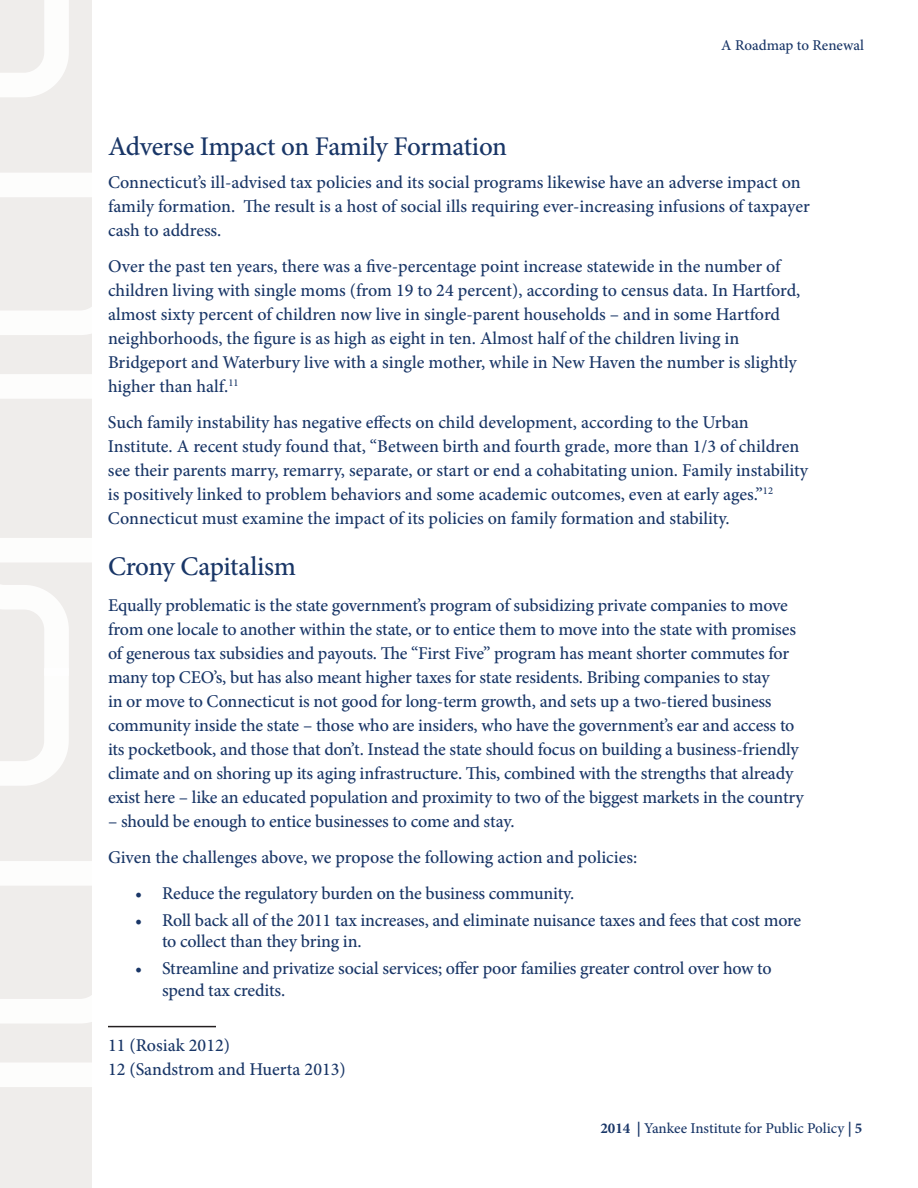
<style>
.page{position:relative;width:918px;height:1188px;background:#fff}
.page>*{position:absolute;margin:0;border:0;box-sizing:border-box;transform-origin:0 0}
.t1{font:500 27px "Minion Pro";letter-spacing:-.015em;color:#193667}
.t2{font:500 18px/24px "Minion Pro";letter-spacing:-.01em;color:#193667}
.t3{font:500 15px "Minion Pro";color:#193667}
.s1{font-weight:700}
</style>
<div class="page">
<hr style="left:108px;top:1026px;width:108px;height:1px;background:#231f20">
<svg style="left:0;top:0;width:92px;height:1188px"></svg>
<p class="t3" style="left:721px;top:35px;width:144px">A Roadmap to Renewal</p>
<h1 class="t1" style="left:108px;top:128px;width:401px">Adverse Impact on Family Formation</h1>
<p class="t2" style="left:108px;top:170px;width:703px">Connecticut’s ill-advised tax policies and its social programs likewise have an adverse impact on family formation. The result is a host of social ills requiring ever-increasing infusions of taxpayer cash to address.</p>
<p class="t2" style="left:108px;top:254px;width:694px">Over the past ten years, there was a five-percentage point increase statewide in the number of children living with single moms (from 19 to 24 percent), according to census data. In Hartford, almost sixty percent of children now live in single-parent households – and in some Hartford neighborhoods, the figure is as high as eight in ten. Almost half of the children living in Bridgeport and Waterbury live with a single mother, while in New Haven the number is slightly higher than half.<sup>11</sup></p>
<p class="t2" style="left:108px;top:410px;width:702px">Such family instability has negative effects on child development, according to the Urban Institute. A recent study found that, “Between birth and fourth grade, more than 1/3 of children see their parents marry, remarry, separate, or start or end a cohabitating union. Family instability is positively linked to problem behaviors and some academic outcomes, even at early ages.”<sup>12<br></sup>Connecticut must examine the impact of its policies on family formation and stability.</p>
<h1 class="t1" style="left:108px;top:548px;width:190px">Crony Capitalism</h1>
<p class="t2" style="left:108px;top:593px;width:697px">Equally problematic is the state government’s program of subsidizing private companies to move from one locale to another within the state, or to entice them to move into the state with promises of generous tax subsidies and payouts. The “First Five” program has meant shorter commutes for many top CEO’s, but has also meant higher taxes for state residents. Bribing companies to stay<br>in or move to Connecticut is not good for long-term growth, and sets up a two-tiered business community inside the state – those who are insiders, who have the government’s ear and access to its pocketbook, and those that don’t. Instead the state should focus on building a business-friendly climate and on shoring up its aging infrastructure. This, combined with the strengths that already exist here – like an educated population and proximity to two of the biggest markets in the country</p>
<p class="t2" style="left:108px;top:803px;width:531px;line-height:36px">– should be enough to entice businesses to come and stay.<br>Given the challenges above, we propose the following action and policies:</p>
<p class="t2" style="left:135px;top:881px;width:441px">• Reduce the regulatory burden on the business community.</p>
<p class="t2" style="left:162px;top:909px;width:641px;line-height:21.6px;text-indent:-27px">• Roll back all of the 2011 tax increases, and eliminate nuisance taxes and fees that cost more to collect than they bring in.</p>
<p class="t2" style="left:162px;top:958px;width:611px;line-height:21.6px;text-indent:-27px">• Streamline and privatize social services; offer poor families greater control over how to spend tax credits.</p>
<p class="t2" style="left:108px;top:1033px;width:239px">11 (Rosiak 2012)<br>12 (Sandstrom and Huerta 2013)</p>
<p class="t3" style="left:600px;top:1118px;width:264px"><span class="s1">2014 |</span> Yankee Institute for Public Policy <span class="s1">| 5</span></p>
</div>
